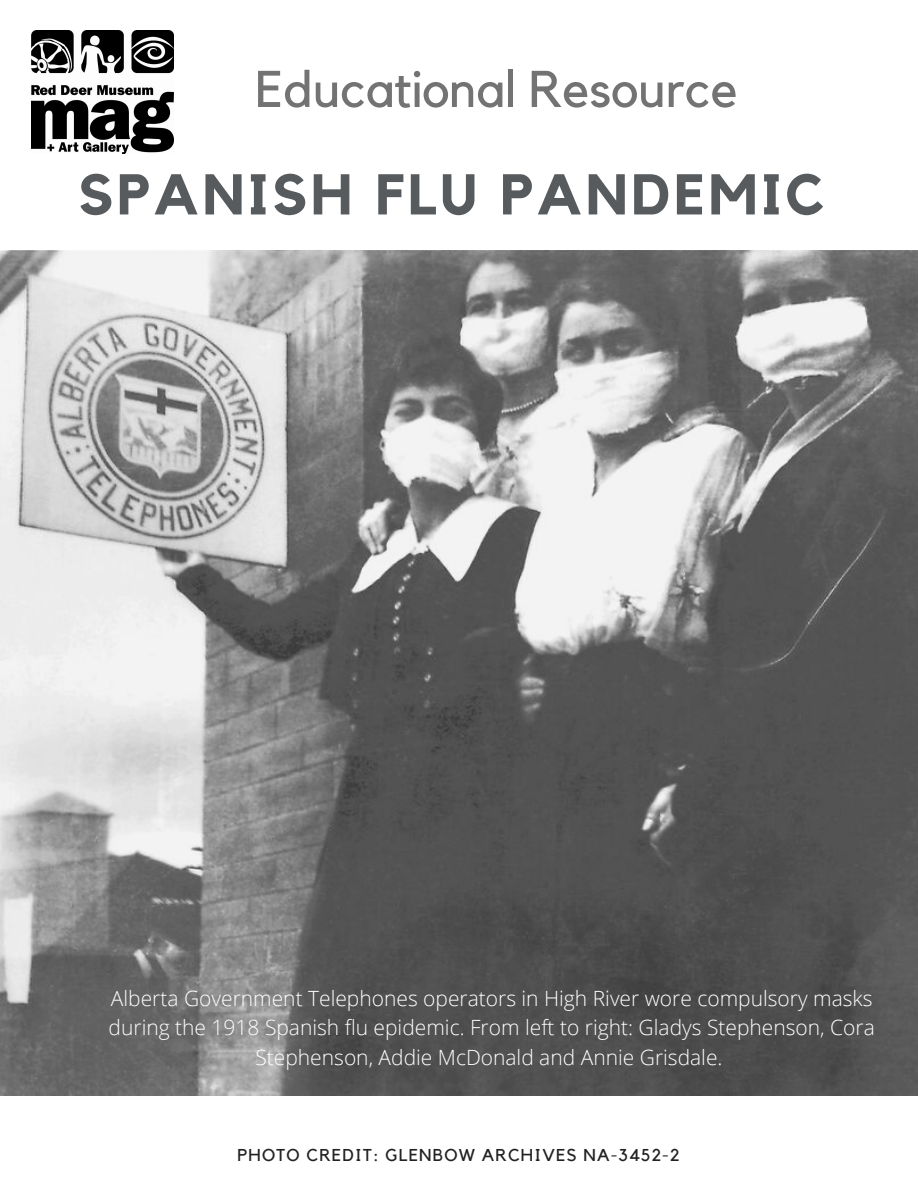
<style>
.page{position:relative;width:918px;height:1188px;background:#fff}
.page>*{position:absolute;margin:0;border:0;box-sizing:border-box;transform-origin:0 0}
.t1{font:700 56.7px "Kollektif";letter-spacing:.07em;color:#585b5e}
.t2{font:51px "Kollektif";color:#737373}
.t3{font:300 21px/29.2px "Open Sans";color:#fff;text-align:center}
.t4{font:17.1px "Kollektif";letter-spacing:.07em;color:#222}
</style>
<div class="page">
<img style="left:0;top:251px;width:918px;height:845px">
<img style="left:31px;top:31px;width:143px;height:122px">
<h2 class="t2" style="left:255px;top:66px;width:484px">Educational Resource</h2>
<h1 class="t1" style="left:78px;top:169px;width:748px">SPANISH FLU PANDEMIC</h1>
<p class="t3" style="left:109px;top:983px;width:768px">Alberta Government Telephones operators in High River wore compulsory masks during the 1918 Spanish flu epidemic. From left to right: Gladys Stephenson, Cora<br>Stephenson, Addie McDonald and Annie Grisdale.</p>
<p class="t4" style="left:237px;top:1148px;width:444px">PHOTO CREDIT: GLENBOW ARCHIVES NA-3452-2</p>
</div>
